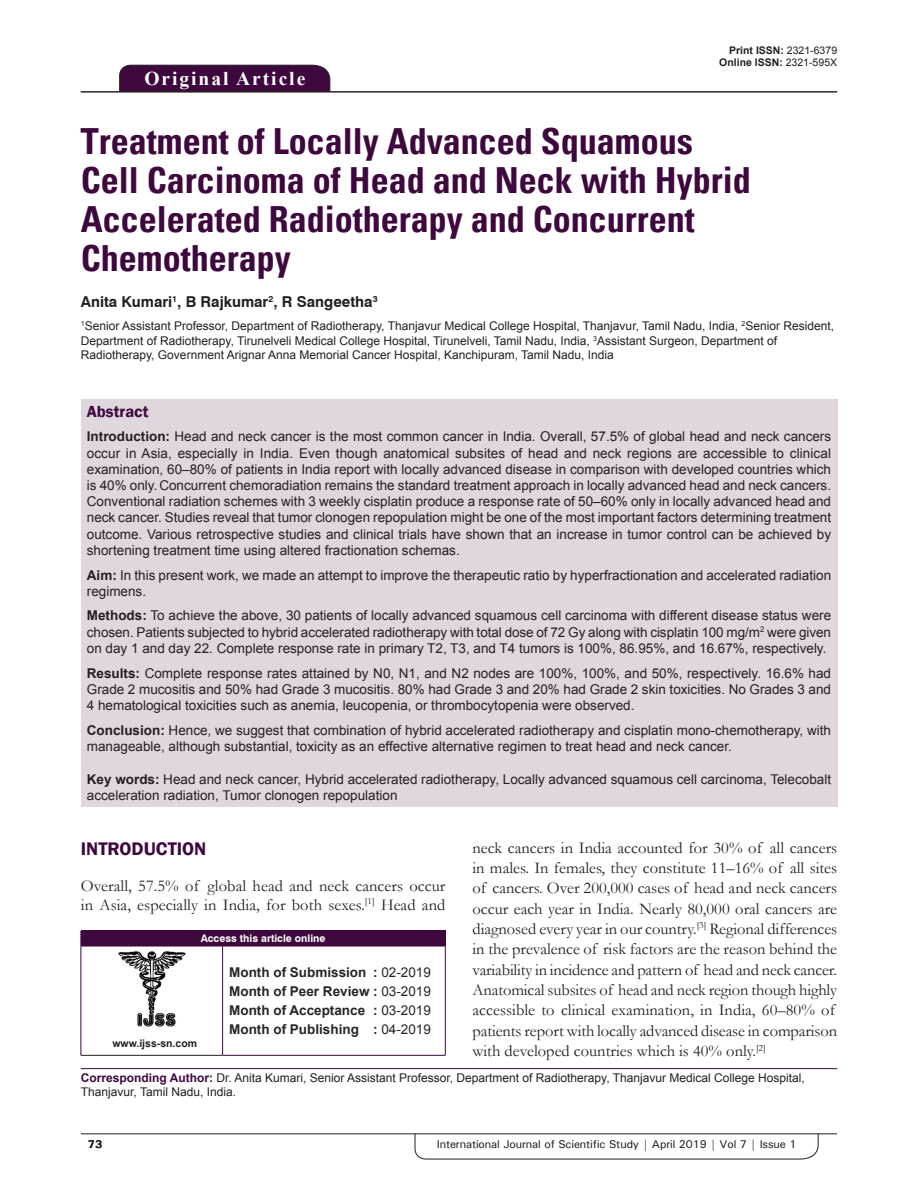
<style>
.page{position:relative;width:918px;height:1188px;background:#fff}
.page>*{position:absolute;margin:0;border:0;box-sizing:border-box;transform-origin:0 0}
.AT{font:700 condensed 36px/39px "Univers";color:#3e083e}
.AH{font:700 19.5px "Times New Roman";letter-spacing:.1em;color:#fff}
.t1{font:600 18.75px "Franklin Gothic";color:#3e083e}
.TX{font:16.5px/20.4px "Garamond";color:#231f20}
.ABSH{font:600 16.5px "Franklin Gothic";color:#3e083e}
.AU{font:700 15px "Swiss 721 BT";color:#231f20}
.ABS_1{font:13.5px/16.2px "Arial";color:#231f20;text-align:justify}
.KWD{font:13.5px/16.2px "Arial";color:#231f20}
.HIS{font:700 13.5px/18.8px "Arial";color:#282526;text-align:justify}
.AFF{font:12px/14.4px "Arial";color:#231f20}
.ADD{font:12px/14.4px "Arial";color:#231f20}
.RF{font:500 11.25px "Univers";letter-spacing:-.01em;color:#231f20}
.t2{font:700 11.25px "Univers";color:#231f20}
.DOI{font:700 10.5px "Arial";color:#231f20}
.AAO{font:700 10.5px "Swiss 721 BT";color:#fff}
.Web{font:700 10.5px "Arial";color:#231f20}
.s1{font-weight:400}
.s2{font-weight:700}
.s3{font-weight:700;color:#3e083e}
</style>
<div class="page">
<svg style="left:415px;top:1133px;width:404px;height:26px"></svg>
<hr style="left:81px;top:1134px;width:756px;height:1px;background:#231f20">
<div style="left:119px;top:65px;width:211px;height:26px;background:#3e083e"></div>
<hr style="left:81px;top:91px;width:756px;height:1px;background:#231f20">
<div style="left:81px;top:399px;width:756px;height:407px;background:#e0d7de"></div>
<div style="left:81px;top:931px;width:364px;height:15px;background:#3e083e"></div>
<svg style="left:445px;top:931px;width:1px;height:15px"></svg>
<hr style="left:81px;top:946px;width:142px;height:1px;background:#3e083e">
<hr style="left:81px;top:946px;width:1px;height:109px;background:#3e083e">
<hr style="left:81px;top:1055px;width:142px;height:1px;background:#231f20">
<hr style="left:223px;top:946px;width:223px;height:1px;background:#3e083e">
<hr style="left:222px;top:946px;width:1px;height:109px;background:#3e083e">
<hr style="left:445px;top:946px;width:1px;height:109px;background:#3e083e">
<hr style="left:223px;top:1055px;width:223px;height:1px;background:#3e083e">
<img style="left:118px;top:951px;width:68px;height:76px">
<hr style="left:81px;top:1068px;width:756px;height:1px;background:#3e083e">
<p class="AH" style="left:144px;top:64px;width:162px">Original Article</p>
<p class="DOI" style="left:729px;top:42px;width:109px">Print ISSN: <span class="s1">2321-6379</span></p>
<p class="DOI" style="left:719px;top:55px;width:119px">Online ISSN: <span class="s1">2321-595X</span></p>
<p class="AT" style="left:81px;top:122px;width:671px">Treatment of Locally Advanced Squamous Cell Carcinoma of Head and Neck with Hybrid Accelerated Radiotherapy and Concurrent Chemotherapy</p>
<p class="AU" style="left:81px;top:293px;width:298px">Anita Kumari<sup>1</sup>, B Rajkumar<sup>2</sup>, R Sangeetha<sup>3</sup></p>
<p class="AFF" style="left:81px;top:319px;width:755px"><sup>1</sup>Senior Assistant Professor, Department of Radiotherapy, Thanjavur Medical College Hospital, Thanjavur, Tamil Nadu, India, <sup>2</sup>Senior Resident,<br>Department of Radiotherapy, Tirunelveli Medical College Hospital, Tirunelveli, Tamil Nadu, India, <sup>3</sup>Assistant Surgeon, Department of<br>Radiotherapy, Government Arignar Anna Memorial Cancer Hospital, Kanchipuram, Tamil Nadu, India</p>
<p class="ABSH" style="left:87px;top:401px;width:63px">Abstract</p>
<p class="ABS_1" style="left:87px;top:429px;width:746px"><span class="s2">Introduction:</span> Head and neck cancer is the most common cancer in India. Overall, 57.5% of global head and neck cancers occur in Asia, especially in India. Even though anatomical subsites of head and neck regions are accessible to clinical examination, 60–80% of patients in India report with locally advanced disease in comparison with developed countries which is 40% only.Concurrent chemoradiation remains the standard treatment approach in locally advanced head and neck cancers.<br>Conventional radiation schemes with 3 weekly cisplatin produce a response rate of 50–60% only in locally advanced head and neck cancer. Studies reveal that tumor clonogen repopulation might be one of the most important factors determining treatment outcome. Various retrospective studies and clinical trials have shown that an increase in tumor control can be achieved by shortening treatment time using altered fractionation schemas.</p>
<p class="ABS_1" style="left:87px;top:567px;width:746px"><span class="s2">Aim:</span> In this present work, we made an attempt to improve the therapeutic ratio by hyperfractionation and accelerated radiation regimens.</p>
<p class="ABS_1" style="left:87px;top:608px;width:746px"><span class="s2">Methods:</span> To achieve the above, 30 patients of locally advanced squamous cell carcinoma with different disease status were chosen. Patients subjected to hybrid accelerated radiotherapy with total dose of 72 Gy along with cisplatin 100 mg/m<sup>2</sup> were given on day 1 and day 22. Complete response rate in primary T2, T3, and T4 tumors is 100%, 86.95%, and 16.67%, respectively.</p>
<p class="ABS_1" style="left:87px;top:665px;width:746px"><span class="s2">Results:</span> Complete response rates attained by N0, N1, and N2 nodes are 100%, 100%, and 50%, respectively. 16.6% had Grade 2 mucositis and 50% had Grade 3 mucositis. 80% had Grade 3 and 20% had Grade 2 skin toxicities. No Grades 3 and 4 hematological toxicities such as anemia, leucopenia, or thrombocytopenia were observed.</p>
<p class="ABS_1" style="left:87px;top:722px;width:746px"><span class="s2">Conclusion:</span> Hence, we suggest that combination of hybrid accelerated radiotherapy and cisplatin mono-chemotherapy, with manageable, although substantial, toxicity as an effective alternative regimen to treat head and neck cancer.</p>
<p class="KWD" style="left:87px;top:771px;width:746px"><span class="s2">Key words:</span> Head and neck cancer, Hybrid accelerated radiotherapy, Locally advanced squamous cell carcinoma, Telecobalt acceleration radiation, Tumor clonogen repopulation</p>
<p class="TX" style="left:473px;top:837px;width:366px">neck cancers in India accounted for 30% of all cancers in males. In females, they constitute 11–16% of all sites of cancers. Over 200,000 cases of head and neck cancers occur each year in India. Nearly 80,000 oral cancers are diagnosed every year in our country.<sup>[3]</sup> Regional differences in the prevalence of risk factors are the reason behind the variability in incidence and pattern of head and neck cancer.<br>Anatomical subsites of head and neck region though highly accessible to clinical examination, in India, 60–80% of patients report with locally advanced disease in comparison with developed countries which is 40% only.<sup>[2]</sup></p>
<h1 class="t1" style="left:81px;top:837px;width:127px">INTRODUCTION</h1>
<p class="TX" style="left:81px;top:876px;width:366px;line-height:18.8px">Overall, 57.5% of global head and neck cancers occur in Asia, especially in India, for both sexes.<sup>[1]</sup> Head and</p>
<p class="AAO" style="left:201px;top:932px;width:126px">Access this article online</p>
<p class="HIS" style="left:229px;top:963px;width:203px">Month of Submission : <span class="s1">02-2019<br></span>Month of Peer Review : <span class="s1">03-2019<br></span>Month of Acceptance : <span class="s1">03-2019<br></span>Month of Publishing : <span class="s1">04-2019</span></p>
<p class="ADD" style="left:81px;top:1070px;width:726px"><span class="s3">Corresponding Author:</span> Dr. Anita Kumari, Senior Assistant Professor, Department of Radiotherapy, Thanjavur Medical College Hospital,<br>Thanjavur, Tamil Nadu, India.</p>
<p class="Web" style="left:112px;top:1036px;width:86px">www.ijss-sn.com</p>
<p class="t2" style="left:88px;top:1137px;width:16px">73</p>
<p class="RF" style="left:437px;top:1137px;width:361px">International Journal of Scientific Study | April 2019 | Vol 7 | Issue 1</p>
</div>
